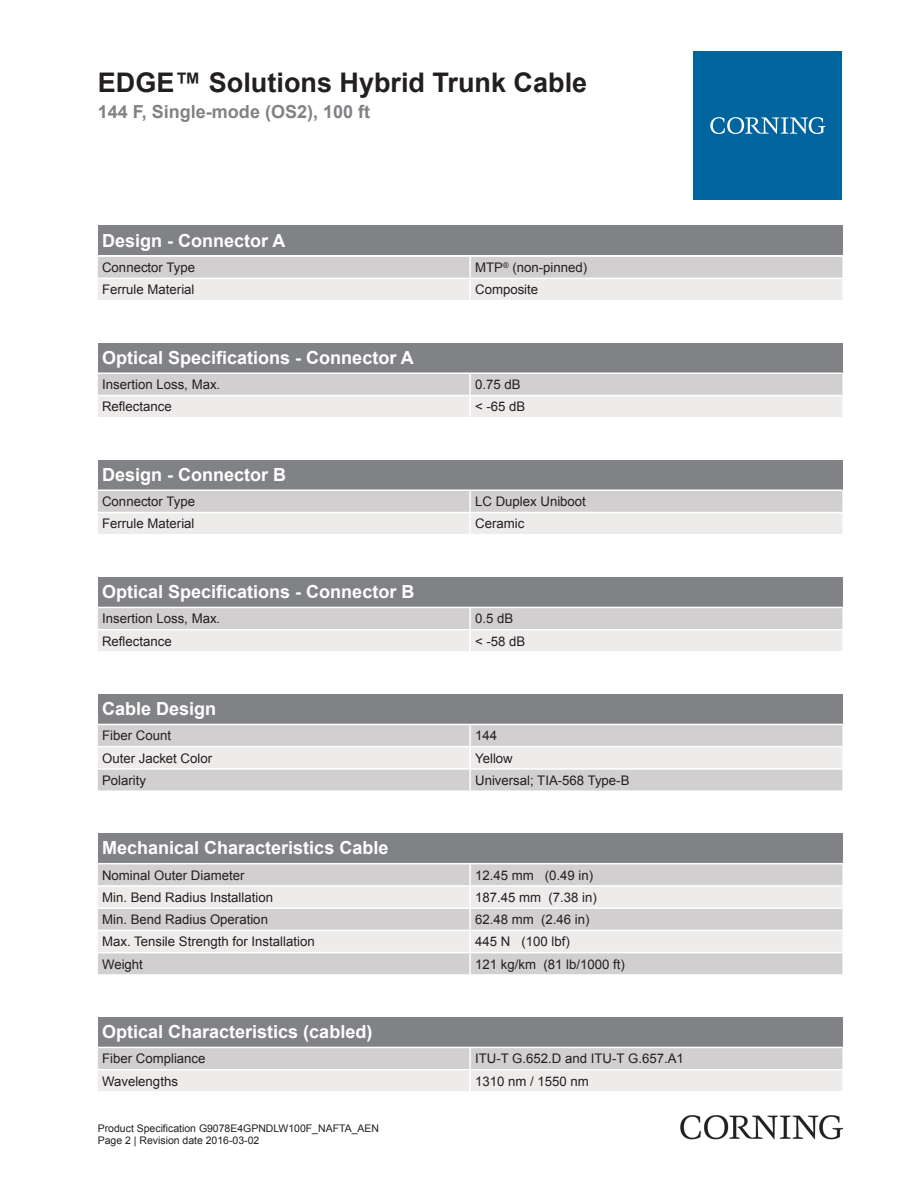
<style>
.page{position:relative;width:919px;height:1187px;background:#fff}
.page>*{position:absolute;margin:0;border:0;box-sizing:border-box;transform-origin:0 0}
.t1{font:700 27px "Arial";color:#231f20}
.t2{font:700 18px "Arial";color:#fff}
.t3{font:700 18px "Arial";color:#808285}
.t4{font:13.2px "Arial";color:#231f20}
.t5{font:10.5px/12.6px "Arial";color:#231f20}
</style>
<div class="page">
<div style="left:98px;top:225px;width:744px;height:30px;background:#808285"></div>
<svg style="left:98px;top:257px;width:744px;height:43px;background:#dfdddd"></svg>
<hr style="left:469px;top:257px;width:2px;height:20px;background:#fff">
<hr style="left:469px;top:279px;width:2px;height:21px;background:#fff">
<hr style="left:98px;top:277px;width:372px;height:2px;background:#fff">
<hr style="left:470px;top:277px;width:372px;height:2px;background:#fff">
<div style="left:98px;top:342px;width:744px;height:30px;background:#808285"></div>
<svg style="left:98px;top:374px;width:744px;height:43px;background:#dfdddd"></svg>
<hr style="left:469px;top:374px;width:2px;height:21px;background:#fff">
<hr style="left:469px;top:396px;width:2px;height:21px;background:#fff">
<hr style="left:98px;top:395px;width:372px;height:1px;background:#fff">
<hr style="left:470px;top:395px;width:372px;height:1px;background:#fff">
<div style="left:98px;top:459px;width:744px;height:30px;background:#808285"></div>
<svg style="left:98px;top:491px;width:744px;height:43px;background:#dfdddd"></svg>
<hr style="left:469px;top:491px;width:2px;height:20px;background:#fff">
<hr style="left:469px;top:513px;width:2px;height:21px;background:#fff">
<hr style="left:98px;top:511px;width:372px;height:2px;background:#fff">
<hr style="left:470px;top:511px;width:372px;height:2px;background:#fff">
<div style="left:98px;top:577px;width:744px;height:29px;background:#808285"></div>
<svg style="left:98px;top:608px;width:744px;height:43px;background:#dfdddd"></svg>
<hr style="left:469px;top:608px;width:2px;height:21px;background:#fff">
<hr style="left:469px;top:630px;width:2px;height:21px;background:#fff">
<hr style="left:98px;top:629px;width:372px;height:1px;background:#fff">
<hr style="left:470px;top:629px;width:372px;height:1px;background:#fff">
<div style="left:98px;top:693px;width:744px;height:30px;background:#808285"></div>
<div style="left:98px;top:725px;width:744px;height:65px;background:#d1cfcf"></div>
<div style="left:98px;top:747px;width:744px;height:21px;background:#edeceb"></div>
<hr style="left:469px;top:725px;width:2px;height:20px;background:#fff">
<hr style="left:469px;top:747px;width:2px;height:21px;background:#fff">
<hr style="left:469px;top:769px;width:2px;height:21px;background:#fff">
<hr style="left:98px;top:745px;width:372px;height:2px;background:#fff">
<hr style="left:470px;top:745px;width:372px;height:2px;background:#fff">
<hr style="left:98px;top:768px;width:372px;height:1px;background:#fff">
<hr style="left:470px;top:768px;width:372px;height:1px;background:#fff">
<div style="left:98px;top:833px;width:744px;height:29px;background:#808285"></div>
<div style="left:98px;top:864px;width:744px;height:110px;background:#d1cfcf"></div>
<svg style="left:98px;top:886px;width:744px;height:65px;background:#e4e3e2"></svg>
<hr style="left:469px;top:864px;width:2px;height:21px;background:#fff">
<hr style="left:469px;top:886px;width:2px;height:21px;background:#fff">
<hr style="left:469px;top:908px;width:2px;height:21px;background:#fff">
<hr style="left:469px;top:931px;width:2px;height:20px;background:#fff">
<hr style="left:469px;top:953px;width:2px;height:21px;background:#fff">
<hr style="left:98px;top:885px;width:372px;height:1px;background:#fff">
<hr style="left:470px;top:885px;width:372px;height:1px;background:#fff">
<hr style="left:98px;top:907px;width:372px;height:1px;background:#fff">
<hr style="left:470px;top:907px;width:372px;height:1px;background:#fff">
<hr style="left:98px;top:929px;width:372px;height:2px;background:#fff">
<hr style="left:470px;top:929px;width:372px;height:2px;background:#fff">
<hr style="left:98px;top:951px;width:372px;height:2px;background:#fff">
<hr style="left:470px;top:951px;width:372px;height:2px;background:#fff">
<div style="left:98px;top:1016px;width:744px;height:30px;background:#808285"></div>
<svg style="left:98px;top:1048px;width:744px;height:43px;background:#dfdedd"></svg>
<hr style="left:469px;top:1048px;width:2px;height:20px;background:#fff">
<hr style="left:469px;top:1070px;width:2px;height:21px;background:#fff">
<hr style="left:98px;top:1068px;width:372px;height:2px;background:#fff">
<hr style="left:470px;top:1068px;width:372px;height:2px;background:#fff">
<div style="left:693px;top:51px;width:149px;height:149px;background:#00649e"></div>
<svg style="left:710px;top:117px;width:115px;height:17px"></svg>
<img style="left:680px;top:1115px;width:162px;height:24px">
<h1 class="t1" style="left:98px;top:64px;width:491px">EDGE™ Solutions Hybrid Trunk Cable</h1>
<h2 class="t3" style="left:98px;top:100px;width:274px">144 F, Single-mode (OS2), 100 ft</h2>
<h2 class="t2" style="left:102px;top:229px;width:185px">Design - Connector A</h2>
<p class="t4" style="left:102px;top:259px;width:94px">Connector Type</p>
<p class="t4" style="left:475px;top:259px;width:114px">MTP<sup>®</sup> (non-pinned)</p>
<p class="t4" style="left:102px;top:281px;width:94px">Ferrule Material</p>
<p class="t4" style="left:475px;top:281px;width:65px">Composite</p>
<h2 class="t2" style="left:102px;top:346px;width:313px">Optical Specifications - Connector A</h2>
<p class="t4" style="left:102px;top:376px;width:120px">Insertion Loss, Max.</p>
<p class="t4" style="left:475px;top:376px;width:47px">0.75 dB</p>
<p class="t4" style="left:102px;top:398px;width:71px">Reflectance</p>
<p class="t4" style="left:475px;top:398px;width:52px">&lt; -65 dB</p>
<h2 class="t2" style="left:102px;top:463px;width:186px">Design - Connector B</h2>
<p class="t4" style="left:102px;top:493px;width:94px">Connector Type</p>
<p class="t4" style="left:475px;top:493px;width:112px">LC Duplex Uniboot</p>
<p class="t4" style="left:102px;top:515px;width:94px">Ferrule Material</p>
<p class="t4" style="left:475px;top:515px;width:51px">Ceramic</p>
<h2 class="t2" style="left:102px;top:580px;width:314px">Optical Specifications - Connector B</h2>
<p class="t4" style="left:102px;top:610px;width:120px">Insertion Loss, Max.</p>
<p class="t4" style="left:475px;top:610px;width:40px">0.5 dB</p>
<p class="t4" style="left:102px;top:632px;width:71px">Reflectance</p>
<p class="t4" style="left:475px;top:632px;width:52px">&lt; -58 dB</p>
<h2 class="t2" style="left:102px;top:697px;width:116px">Cable Design</h2>
<p class="t4" style="left:102px;top:727px;width:70px">Fiber Count</p>
<p class="t4" style="left:475px;top:727px;width:24px">144</p>
<p class="t4" style="left:102px;top:749px;width:112px">Outer Jacket Color</p>
<p class="t4" style="left:475px;top:749px;width:39px">Yellow</p>
<p class="t4" style="left:102px;top:771px;width:46px">Polarity</p>
<p class="t4" style="left:475px;top:771px;width:156px">Universal; TIA-568 Type-B</p>
<h2 class="t2" style="left:102px;top:836px;width:288px">Mechanical Characteristics Cable</h2>
<p class="t4" style="left:102px;top:866px;width:144px">Nominal Outer Diameter</p>
<p class="t4" style="left:475px;top:866px;width:120px">12.45 mm (0.49 in)</p>
<p class="t4" style="left:102px;top:888px;width:172px">Min. Bend Radius Installation</p>
<p class="t4" style="left:475px;top:888px;width:123px">187.45 mm (7.38 in)</p>
<p class="t4" style="left:102px;top:910px;width:167px">Min. Bend Radius Operation</p>
<p class="t4" style="left:475px;top:910px;width:116px">62.48 mm (2.46 in)</p>
<p class="t4" style="left:102px;top:932px;width:214px">Max. Tensile Strength for Installation</p>
<p class="t4" style="left:475px;top:932px;width:96px">445 N (100 lbf)</p>
<p class="t4" style="left:102px;top:955px;width:42px">Weight</p>
<p class="t4" style="left:475px;top:955px;width:151px">121 kg/km (81 lb/1000 ft)</p>
<h2 class="t2" style="left:102px;top:1019px;width:272px">Optical Characteristics (cabled)</h2>
<p class="t4" style="left:102px;top:1049px;width:105px">Fiber Compliance</p>
<p class="t4" style="left:475px;top:1049px;width:210px">ITU-T G.652.D and ITU-T G.657.A1</p>
<p class="t4" style="left:102px;top:1072px;width:77px">Wavelengths</p>
<p class="t4" style="left:475px;top:1072px;width:115px">1310 nm / 1550 nm</p>
<p class="t5" style="left:98px;top:1121px;width:283px">Product Specification G9078E4GPNDLW100F_NAFTA_AEN<br>Page 2 | Revision date 2016-03-02</p>
</div>
